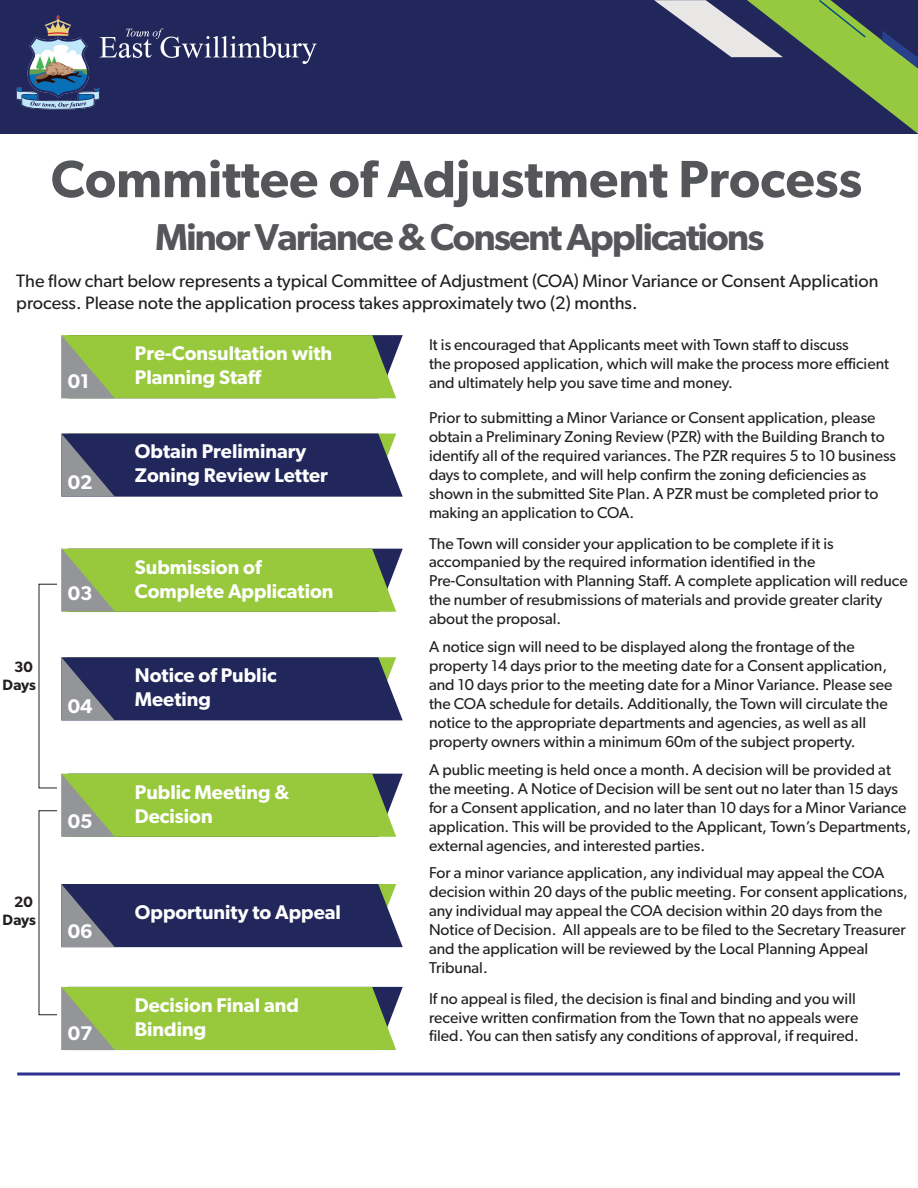
<style>
.page{position:relative;width:918px;height:1188px;background:#fff}
.page>*{position:absolute;margin:0;border:0;box-sizing:border-box;transform-origin:0 0}
.t1{font:600 52.5px "Gibson";color:#55565a}
.t2{font:600 37.5px "Gibson";letter-spacing:-.045em;color:#55565a}
.t3{font:600 19.8px/23.9px "Gibson";color:#fff}
.t4{font:18px/21.6px "Gibson";color:#231f20}
.t5{font:15.75px/18.9px "Gibson";color:#231f20}
.t6{font:600 15px/18px "Gibson";letter-spacing:-.005em;color:#231f20;text-align:center}
</style>
<div class="page">
<div style="left:0;top:0;width:918px;height:134px;background:#21275a"></div>
<img style="left:17px;top:15px;width:299px;height:94px">
<svg style="left:654px;top:0;width:264px;height:134px"></svg>
<svg style="left:17px;top:1072px;width:883px;height:4px;background:#6263ad"></svg>
<svg style="left:61px;top:335px;width:342px;height:63px;background:#96c149"></svg>
<svg style="left:61px;top:434px;width:342px;height:63px;background:#323863"></svg>
<svg style="left:61px;top:548px;width:342px;height:64px;background:#97c14a"></svg>
<svg style="left:61px;top:657px;width:342px;height:63px;background:#313763"></svg>
<svg style="left:61px;top:774px;width:342px;height:63px;background:#96c149"></svg>
<svg style="left:61px;top:884px;width:342px;height:63px;background:#313763"></svg>
<svg style="left:61px;top:987px;width:342px;height:63px;background:#97c149"></svg>
<h1 class="t1" style="left:51px;top:148px;width:813px">Committee of Adjustment Process</h1>
<h2 class="t2" style="left:155px;top:214px;width:611px">Minor Variance &amp; Consent Applications</h2>
<p class="t4" style="left:16px;top:270px;width:864px">The flow chart below represents a typical Committee of Adjustment (COA) Minor Variance or Consent Application process. Please note the application process takes approximately two (2) months.</p>
<p class="t3" style="left:135px;top:341px;width:199px">Pre-Consultation with<br>Planning Staff</p>
<p class="t5" style="left:429px;top:335px;width:462px">It is encouraged that Applicants meet with Town staff to discuss<br>the proposed application, which will make the process more efficient and ultimately help you save time and money.</p>
<p class="t5" style="left:429px;top:408px;width:468px">Prior to submitting a Minor Variance or Consent application, please obtain a Preliminary Zoning Review (PZR) with the Building Branch to identify all of the required variances. The PZR requires 5 to 10 business days to complete, and will help confirm the zoning deficiencies as shown in the submitted Site Plan. A PZR must be completed prior to making an application to COA.</p>
<p class="t5" style="left:429px;top:533px;width:480px">The Town will consider your application to be complete if it is accompanied by the required information identified in the Pre-Consultation with Planning Staff. A complete application will reduce the number of resubmissions of materials and provide greater clarity about the proposal.</p>
<p class="t5" style="left:429px;top:637px;width:465px">A notice sign will need to be displayed along the frontage of the property 14 days prior to the meeting date for a Consent application, and 10 days prior to the meeting date for a Minor Variance. Please see the COA schedule for details. Additionally, the Town will circulate the notice to the appropriate departments and agencies, as well as all property owners within a minimum 60m of the subject property.</p>
<p class="t5" style="left:429px;top:760px;width:484px">A public meeting is held once a month. A decision will be provided at the meeting. A Notice of Decision will be sent out no later than 15 days for a Consent application, and no later than 10 days for a Minor Variance application. This will be provided to the Applicant, Town’s Departments, external agencies, and interested parties.</p>
<p class="t5" style="left:429px;top:863px;width:480px">For a minor variance application, any individual may appeal the COA decision within 20 days of the public meeting. For consent applications, any individual may appeal the COA decision within 20 days from the Notice of Decision. All appeals are to be filed to the Secretary Treasurer and the application will be reviewed by the Local Planning Appeal Tribunal.</p>
<p class="t5" style="left:429px;top:989px;width:431px">If no appeal is filed, the decision is final and binding and you will receive written confirmation from the Town that no appeals were filed. You can then satisfy any conditions of approval, if required.</p>
<p class="t3" style="left:68px;top:369px;width:23px">01</p>
<p class="t3" style="left:135px;top:439px;width:195px">Obtain Preliminary<br>Zoning Review Letter</p>
<p class="t3" style="left:68px;top:470px;width:26px">02</p>
<p class="t3" style="left:135px;top:555px;width:200px">Submission of<br>Complete Application</p>
<p class="t3" style="left:68px;top:581px;width:26px">03</p>
<p class="t6" style="left:3px;top:657px;width:35px">30<br>Days</p>
<p class="t3" style="left:135px;top:663px;width:143px">Notice of Public<br>Meeting</p>
<p class="t3" style="left:68px;top:693px;width:26px">04</p>
<p class="t3" style="left:135px;top:780px;width:156px">Public Meeting &amp;<br>Decision</p>
<p class="t3" style="left:68px;top:809px;width:26px">05</p>
<p class="t6" style="left:3px;top:892px;width:35px">20<br>Days</p>
<p class="t3" style="left:135px;top:900px;width:208px">Opportunity to Appeal</p>
<p class="t3" style="left:68px;top:919px;width:26px">06</p>
<p class="t3" style="left:135px;top:993px;width:166px">Decision Final and<br>Binding</p>
<p class="t3" style="left:68px;top:1020px;width:26px">07</p>
</div>
